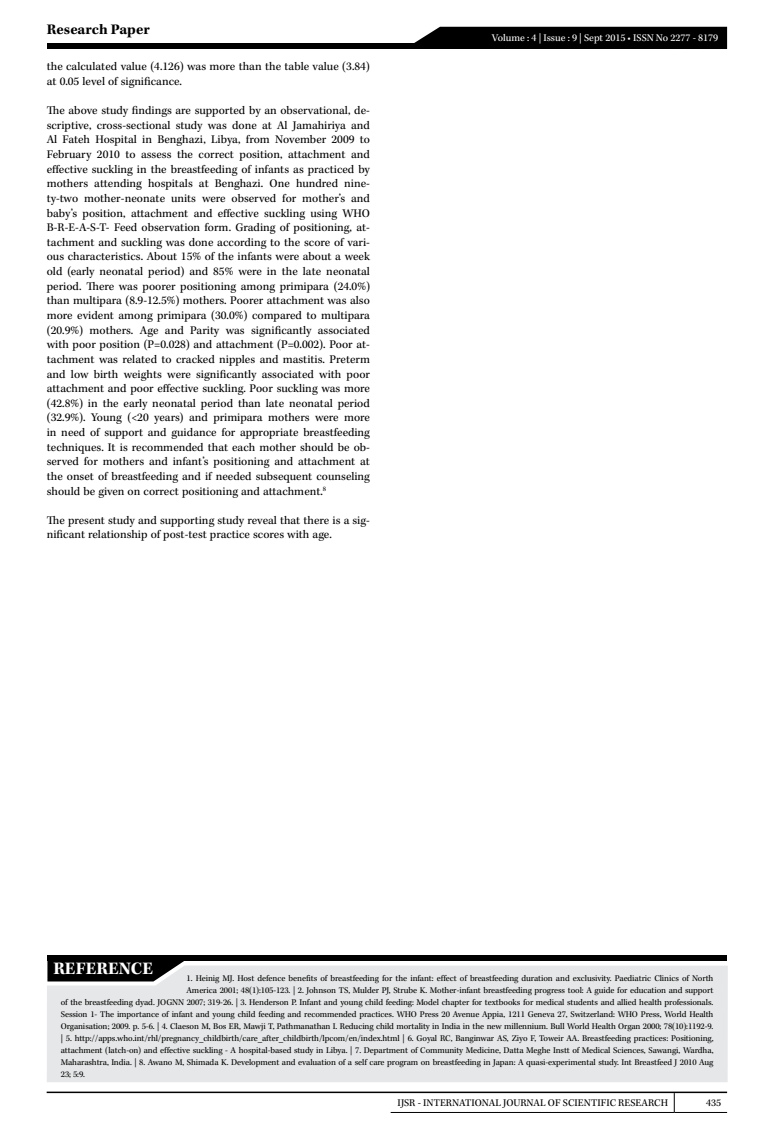
<style>
.page{position:relative;width:774px;height:1136px;background:#fff}
.page>*{position:absolute;margin:0;border:0;box-sizing:border-box;transform-origin:0 0}
.t1{font:700 18px "Kepler Std";letter-spacing:.005em;color:#fff}
.t2{font:700 15px "Kepler Std";color:#000}
.t3{font:12px/14.7px "Kepler Std";color:#000}
.t4{font:10.5px "Kepler Std";color:#000}
.t5{font:10.5px "Kepler Std";color:#fff}
.t6{font:9px "Kepler Std";letter-spacing:-.01em;color:#000}
</style>
<div class="page">
<hr style="left:47px;top:1091px;width:680px;height:1px;background:#000">
<svg style="left:674px;top:1092px;width:1px;height:19px"></svg>
<hr style="left:391px;top:1111px;width:283px;height:1px;background:#000">
<hr style="left:674px;top:1111px;width:53px;height:1px;background:#000">
<div style="left:47px;top:43px;width:680px;height:6px;background:#000"></div>
<div style="left:414px;top:27px;width:313px;height:16px;background:#000"></div>
<div style="left:47px;top:965px;width:681px;height:117px;background:#e6e7e8"></div>
<div style="left:47px;top:955px;width:680px;height:6px;background:#000"></div>
<svg style="left:47px;top:961px;width:140px;height:20px;background:#1f1f1f"></svg>
<p class="t2" style="left:47px;top:21px;width:104px">Research Paper</p>
<p class="t3" style="left:47px;top:59px;width:325px">the calculated value (4.126) was more than the table value (3.84) at 0.05 level of significance.</p>
<p class="t3" style="left:47px;top:103px;width:325px;text-align:justify">The above study findings are supported by an observational, de&shy;scriptive, cross-sectional study was done at Al Jamahiriya and Al Fateh Hospital in Benghazi, Libya, from November 2009 to February 2010 to assess the correct position, attachment and effective suckling in the breastfeeding of infants as practiced by mothers attending hospitals at Benghazi. One hundred nine&shy;ty-two mother-neonate units were observed for mother’s and baby’s position, attachment and effective suckling using WHO B-R-E-A-S-T- Feed observation form. Grading of positioning, at&shy;tachment and suckling was done according to the score of vari&shy;ous characteristics. About 15% of the infants were about a week old (early neonatal period) and 85% were in the late neonatal period. There was poorer positioning among primipara (24.0%) than multipara (8.9-12.5%) mothers. Poorer attachment was also more evident among primipara (30.0%) compared to multipara (20.9%) mothers. Age and Parity was significantly associated with poor position (P=0.028) and attachment (P=0.002). Poor at&shy;tachment was related to cracked nipples and mastitis. Preterm and low birth weights were significantly associated with poor attachment and poor effective suckling. Poor suckling was more (42.8%) in the early neonatal period than late neonatal period (32.9%). Young (&lt;20 years) and primipara mothers were more in need of support and guidance for appropriate breastfeeding techniques. It is recommended that each mother should be ob&shy;served for mothers and infant’s positioning and attachment at the onset of breastfeeding and if needed subsequent counseling should be given on correct positioning and attachment.<sup>8</sup></p>
<p class="t3" style="left:47px;top:513px;width:325px">The present study and supporting study reveal that there is a sig&shy;nificant relationship of post-test practice scores with age.</p>
<p class="t5" style="left:492px;top:32px;width:228px">Volume : 4 | Issue : 9 | Sept 2015 • ISSN No 2277 - 8179</p>
<h1 class="t1" style="left:53px;top:957px;width:101px">REFERENCE</h1>
<p class="t6" style="left:187px;top:972px;width:528px">1. Heinig MJ. Host defence benefits of breastfeeding for the infant: effect of breastfeeding duration and exclusivity. Paediatric Clinics of North</p>
<p class="t6" style="left:187px;top:984px;width:528px">America 2001; 48(1):105-123. | 2. Johnson TS, Mulder PJ, Strube K. Mother-infant breastfeeding progress tool: A guide for education and support</p>
<p class="t6" style="left:61px;top:996px;width:654px">of the breastfeeding dyad. JOGNN 2007; 319-26. | 3. Henderson P. Infant and young child feeding: Model chapter for textbooks for medical students and allied health professionals.</p>
<p class="t6" style="left:61px;top:1008px;width:654px">Session 1- The importance of infant and young child feeding and recommended practices. WHO Press 20 Avenue Appia, 1211 Geneva 27, Switzerland: WHO Press, World Health</p>
<p class="t6" style="left:61px;top:1020px;width:654px">Organisation; 2009. p. 5-6. | 4. Claeson M, Bos ER, Mawji T, Pathmanathan I. Reducing child mortality in India in the new millennium. Bull World Health Organ 2000; 78(10):1192-9.</p>
<p class="t6" style="left:61px;top:1032px;width:654px">| 5. http://apps.who.int/rhl/pregnancy_childbirth/care_after_childbirth/lpcom/en/index.html | 6. Goyal RC, Banginwar AS, Ziyo F, Toweir AA. Breastfeeding practices: Positioning,</p>
<p class="t6" style="left:61px;top:1044px;width:654px">attachment (latch-on) and effective suckling - A hospital-based study in Libya. | 7. Department of Community Medicine, Datta Meghe Instt of Medical Sciences, Sawangi, Wardha,</p>
<p class="t6" style="left:61px;top:1056px;width:654px">Maharashtra, India. | 8. Awano M, Shimada K. Development and evaluation of a self care program on breastfeeding in Japan: A quasi-experimental study. Int Breastfeed J 2010 Aug</p>
<p class="t6" style="left:61px;top:1068px;width:26px">23; 5:9.</p>
<p class="t4" style="left:398px;top:1097px;width:272px">IJSR - INTERNATIONAL JOURNAL OF SCIENTIFIC RESEARCH</p>
<p class="t4" style="left:706px;top:1097px;width:17px">435</p>
</div>
